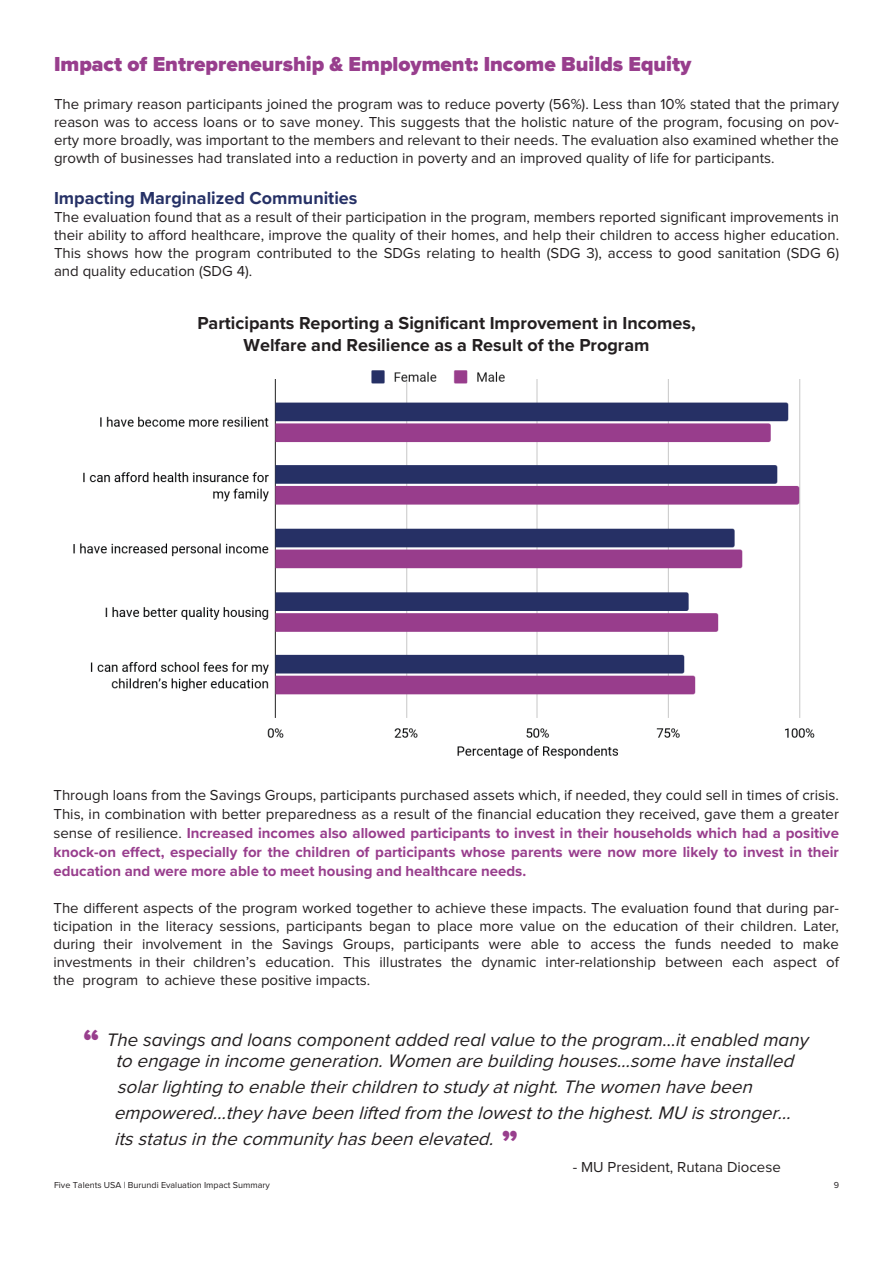
<style>
.page{position:relative;width:893px;height:1263px;background:#fff}
.page>*{position:absolute;margin:0;border:0;box-sizing:border-box;transform-origin:0 0}
.t1{font:900 30px "Proxima Nova";color:#983e8d}
.t2{font:900 21px "Proxima Nova";color:#983e8d}
.t3{font:italic 18.75px "Proxima Nova";color:#231f20}
.t4{font:italic 18.75px "Proxima Nova";color:#231f20}
.t5{font:700 18px/21.6px "Proxima Nova";color:#231f20;text-align:center}
.t6{font:700 18px "Proxima Nova";color:#263166}
.t7{font:15px/18px "Proxima Nova";color:#231f20;text-align:justify}
.t8{font:700 15px "Proxima Nova";color:#983e8d}
.t9{font:9px "Proxima Nova";color:#231f20}
.s1{font-weight:700;color:#983e8d}
.s2{font-weight:900;font-style:normal;font-size:30px;color:#983e8d}
</style>
<div class="page">
<img style="left:73px;top:370px;width:742px;height:389px">
<p class="t2" style="left:54px;top:48px;width:639px">Impact of Entrepreneurship &amp; Employment: Income Builds Equity</p>
<p class="t7" style="left:54px;top:95px;width:786px">The primary reason participants joined the program was to reduce poverty (56%). Less than 10% stated that the primary reason was to access loans or to save money. This suggests that the holistic nature of the program, focusing on pov&shy;erty more broadly, was important to the members and relevant to their needs. The evaluation also examined whether the growth of businesses had translated into a reduction in poverty and an improved quality of life for participants.</p>
<p class="t6" style="left:54px;top:185px;width:305px">Impacting Marginalized Communities</p>
<p class="t7" style="left:54px;top:208px;width:787px">The evaluation found that as a result of their participation in the program, members reported significant improvements in their ability to afford healthcare, improve the quality of their homes, and help their children to access higher education.<br>This shows how the program contributed to the SDGs relating to health (SDG 3), access to good sanitation (SDG 6) and quality education (SDG 4).</p>
<p class="t5" style="left:197px;top:312px;width:500px">Participants Reporting a Significant Improvement in Incomes,<br>Welfare and Resilience as a Result of the Program</p>
<p class="t7" style="left:53px;top:785px;width:787px;line-height:19.4px">Through loans from the Savings Groups, participants purchased assets which, if needed, they could sell in times of crisis.<br>This, in combination with better preparedness as a result of the financial education they received, gave them a greater sense of resilience. <span class="s1">Increased incomes also allowed participants to invest in their households which had a positive knock-on effect, especially for the children of participants whose parents were now more likely to invest in their</span></p>
<p class="t8" style="left:53px;top:861px;width:474px">education and were more able to meet housing and healthcare needs.</p>
<p class="t7" style="left:53px;top:899px;width:787px">The different aspects of the program worked together to achieve these impacts. The evaluation found that during par&shy;ticipation in the literacy sessions, participants began to place more value on the education of their children. Later, during their involvement in the Savings Groups, participants were able to access the funds needed to make investments in their children’s education. This illustrates the dynamic inter-relationship between each aspect of the program to achieve these positive impacts.</p>
<p class="t4" style="left:84px;top:1025px;width:727px"><span class="s2">“</span> The savings and loans component added real value to the program…it enabled many</p>
<p class="t3" style="left:117px;top:1076px;width:642px">solarlightingtoenabletheirchildrentostudyatnight.Thewomenhavebeen</p>
<p class="t3" style="left:115px;top:1050px;width:685px">toengageinincomegeneration.Womenarebuildinghouses...somehaveinstalled</p>
<p class="t3" style="left:114px;top:1102px;width:684px">empowered...theyhavebeenliftedfrom thelowesttothehighest.MU isstronger...</p>
<p class="t7" style="left:573px;top:1158px;width:210px">- MU President, Rutana Diocese</p>
<p class="t1" style="left:502px;top:1118px;width:17px">”</p>
<p class="t3" style="left:114px;top:1128px;width:386px">itsstatusinthecommunityhasbeenelevated.</p>
<p class="t9" style="left:54px;top:1180px;width:217px">Five Talents USA | Burundi Evaluation Impact Summary</p>
<p class="t9" style="left:834px;top:1180px;width:7px">9</p>
</div>
